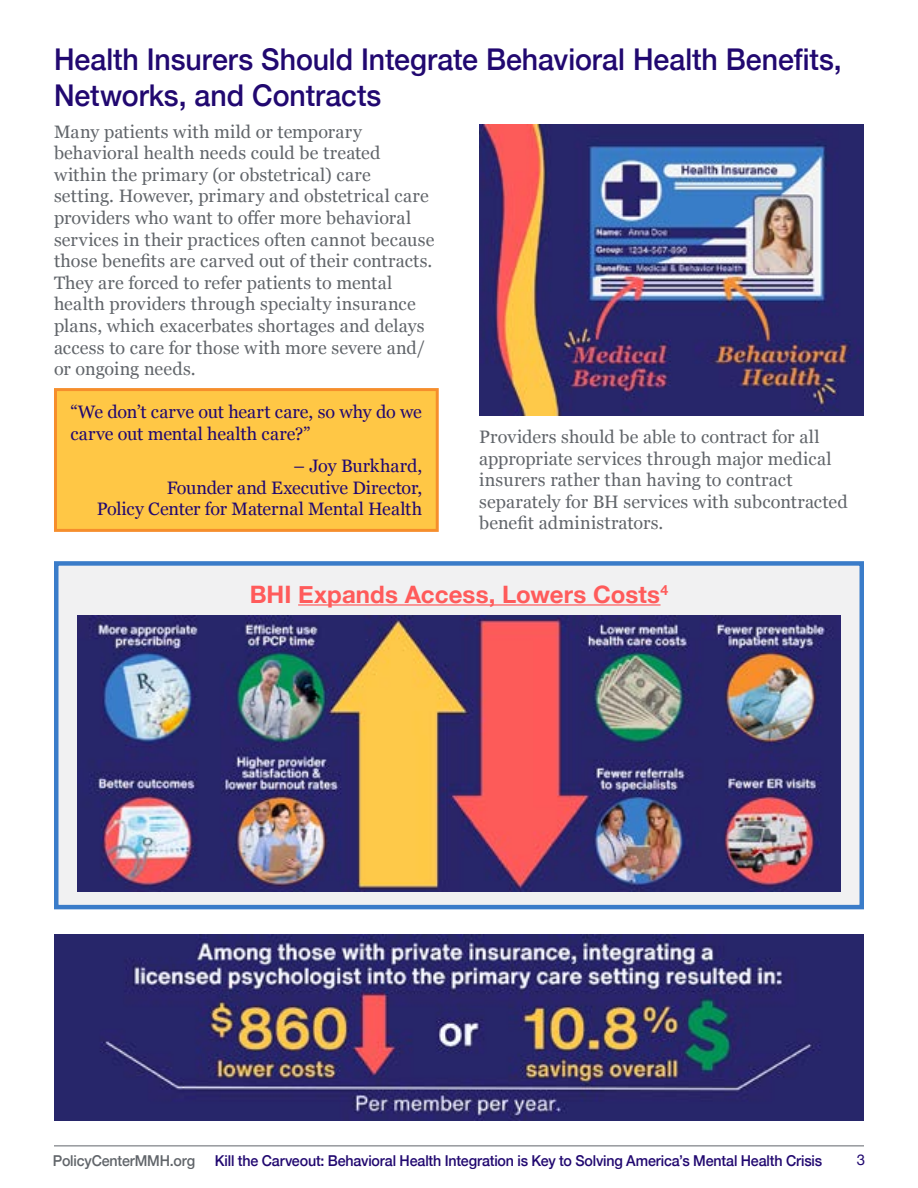
<style>
.page{position:relative;width:918px;height:1188px;background:#fff}
.page>*{position:absolute;margin:0;border:0;box-sizing:border-box;transform-origin:0 0}
.t1{font:500 30px/36px "Helvetica Neue";color:#210870;scale:.95 1}
.t2{font:700 24px "Helvetica Neue";letter-spacing:.005em;color:#ff5b5b}
.t3{font:18px/21.6px "Georgia";letter-spacing:.005em;color:#61656a}
.t4{font:18px/21.6px "Georgia";letter-spacing:-.01em;color:#210870}
.t5{font:500 15px "Helvetica Neue";letter-spacing:-.01em;color:#210870;scale:.95 1}
.t6{font:500 15px "Helvetica Neue";letter-spacing:-.01em;color:#61656a;scale:.95 1}
.t7{font:15px "Helvetica Neue";color:#210870}
</style>
<div class="page">
<hr style="left:54px;top:1146px;width:810px;height:1px;background:#61656a">
<div style="left:56px;top:563px;width:806px;height:344px;background:#f1f1f2"></div>
<hr style="left:298px;top:604px;width:363px;height:2px;background:#ff5b5b">
<div style="left:54px;top:561px;width:810px;height:348px;border:4px solid #3a7cc9"></div>
<div style="left:56px;top:390px;width:381px;height:140px;background:#ffc745"></div>
<div style="left:54px;top:388px;width:385px;height:144px;border:3px solid #f68e2c"></div>
<img style="left:54px;top:934px;width:810px;height:186px">
<img style="left:78px;top:616px;width:762px;height:275px">
<img style="left:479px;top:124px;width:385px;height:292px">
<h1 class="t1" style="left:54px;top:39px;width:831px">Health Insurers Should Integrate Behavioral Health Benefits,<br>Networks, and Contracts</h1>
<p class="t3" style="left:54px;top:120px;width:382px">Many patients with mild or temporary behavioral health needs could be treated within the primary (or obstetrical) care setting. However, primary and obstetrical care providers who want to offer more behavioral services in their practices often cannot because those benefits are carved out of their contracts.<br>They are forced to refer patients to mental health providers through specialty insurance plans, which exacerbates shortages and delays access to care for those with more severe and/ or ongoing needs.</p>
<p class="t4" style="left:70px;top:400px;width:353px">“We don’t carve out heart care, so why do we carve out mental health care?”</p>
<p class="t4" style="left:97px;top:454px;width:327px;text-align:right">– Joy Burkhard,<br>Founder and Executive Director,<br>Policy Center for Maternal Mental Health</p>
<p class="t3" style="left:479px;top:425px;width:370px">Providers should be able to contract for all appropriate services through major medical insurers rather than having to contract separately for BH services with subcontracted benefit administrators.</p>
<h2 class="t2" style="left:250px;top:575px;width:420px">BHI Expands Access, Lowers Costs<sup>4</sup></h2>
<p class="t6" style="left:53px;top:1148px;width:151px">PolicyCenterMMH.org</p>
<p class="t5" style="left:215px;top:1148px;width:641px">Kill the Carveout: Behavioral Health Integration is Key to Solving America’s Mental Health Crisis</p>
<p class="t7" style="left:857px;top:1149px;width:10px">3</p>
</div>
